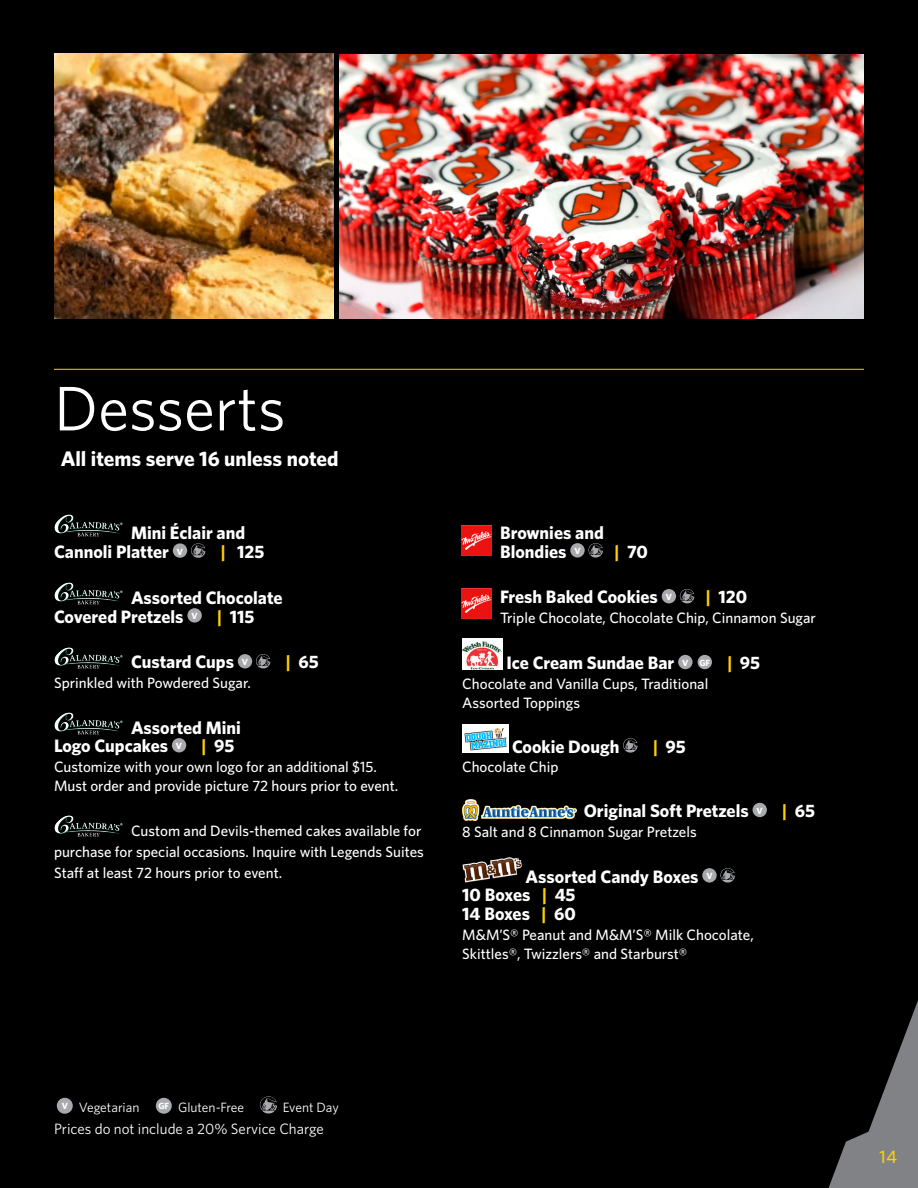
<style>
.page{position:relative;width:918px;height:1188px;background:#000}
.page>*{position:absolute;margin:0;border:0;box-sizing:border-box;transform-origin:0 0}
.t1{font:63px "Whitney";color:#fff}
.Subheader{font:700 21px "Whitney";color:#fff}
.Item{font:700 18px/18.9px "Whitney";color:#fff}
.Subheader-2{font:700 18px "Whitney";color:#fff}
.Body_Copy{font:700 18px "Whitney";color:#fff}
.t2{font:500 18px "Whitney";color:#fed105}
.Description{font:500 15px/19.5px "Whitney";color:#fff}
.Subheader-3{font:500 15px/19.5px "Whitney";color:#fff}
.Body_Copy-2{font:15px "Whitney";color:#fff}
.Body_Copy-3{font:500 15px "Whitney";color:#fff}
.Body_Copy-4{font:13.5px "Whitney";color:#fff}
.Item-2{font:700 9px "Whitney";color:#fff}
.s1{color:#fed105}
</style>
<div class="page">
<svg style="left:829px;top:1000px;width:89px;height:188px"></svg>
<img style="left:54px;top:54px;width:279px;height:265px">
<img style="left:340px;top:54px;width:524px;height:265px">
<hr style="left:54px;top:369px;width:810px;height:1px;background:#fed105">
<img style="left:54px;top:514px;width:69px;height:23px">
<div style="left:173px;top:543px;width:14px;height:15px;background:#a8a9ad;border-radius:50%"></div>
<svg style="left:191px;top:543px;width:14px;height:15px"></svg>
<img style="left:54px;top:582px;width:69px;height:23px">
<div style="left:187px;top:608px;width:15px;height:15px;background:#a8a9ad;border-radius:50%"></div>
<img style="left:54px;top:647px;width:69px;height:22px">
<div style="left:238px;top:654px;width:14px;height:14px;background:#a8a9ad;border-radius:50%"></div>
<svg style="left:256px;top:654px;width:14px;height:14px"></svg>
<img style="left:54px;top:712px;width:69px;height:23px">
<div style="left:172px;top:738px;width:14px;height:14px;background:#a8a9ad;border-radius:50%"></div>
<img style="left:54px;top:815px;width:69px;height:22px">
<div style="left:57px;top:1098px;width:16px;height:16px;background:#a8a9ad;border-radius:50%"></div>
<div style="left:156px;top:1098px;width:16px;height:16px;background:#a8a9ad;border-radius:50%"></div>
<svg style="left:260px;top:1096px;width:17px;height:18px"></svg>
<img style="left:462px;top:525px;width:29px;height:30px">
<div style="left:570px;top:543px;width:15px;height:15px;background:#a8a9ad;border-radius:50%"></div>
<svg style="left:588px;top:543px;width:15px;height:15px"></svg>
<img style="left:462px;top:588px;width:29px;height:30px">
<div style="left:662px;top:589px;width:14px;height:14px;background:#a8a9ad;border-radius:50%"></div>
<svg style="left:680px;top:589px;width:14px;height:14px"></svg>
<img style="left:462px;top:639px;width:41px;height:30px">
<div style="left:678px;top:655px;width:15px;height:14px;background:#a8a9ad;border-radius:50%"></div>
<div style="left:698px;top:655px;width:14px;height:14px;background:#a8a9ad;border-radius:50%"></div>
<img style="left:462px;top:725px;width:46px;height:28px">
<svg style="left:623px;top:738px;width:15px;height:15px"></svg>
<img style="left:462px;top:799px;width:115px;height:21px">
<div style="left:753px;top:803px;width:14px;height:14px;background:#a8a9ad;border-radius:50%"></div>
<img style="left:462px;top:857px;width:59px;height:25px">
<div style="left:702px;top:868px;width:15px;height:15px;background:#a8a9ad;border-radius:50%"></div>
<svg style="left:720px;top:868px;width:15px;height:15px"></svg>
<p class="t1" style="left:54px;top:367px;width:233px">Desserts</p>
<p class="Subheader" style="left:61px;top:445px;width:279px">All items serve 16 unless noted</p>
<p class="Item" style="left:54px;top:523px;width:193px;text-indent:77px">Mini Éclair and<br>Cannoli Platter</p>
<p class="Item-2" style="left:177px;top:545px;width:8px">V</p>
<p class="Item" style="left:221px;top:542px;width:45px"><span class="s1">|</span> 125</p>
<p class="Item" style="left:54px;top:588px;width:230px;text-indent:77px">Assorted Chocolate<br>Covered Pretzels</p>
<p class="Item-2" style="left:192px;top:610px;width:8px">V</p>
<p class="Item" style="left:217px;top:606px;width:39px"><span class="s1">|</span> 115</p>
<p class="Item" style="left:131px;top:652px;width:105px">Custard Cups</p>
<p class="Item-2" style="left:242px;top:656px;width:8px">V</p>
<p class="Item" style="left:285px;top:652px;width:35px"><span class="s1">|</span> 65</p>
<p class="Description" style="left:54px;top:673px;width:198px">Sprinkled with Powdered Sugar.</p>
<p class="Item" style="left:54px;top:717px;width:188px;text-indent:77px">Assorted Mini<br>Logo Cupcakes</p>
<p class="Item-2" style="left:176px;top:740px;width:8px">V</p>
<p class="Item" style="left:201px;top:736px;width:35px"><span class="s1">|</span> 95</p>
<p class="Description" style="left:54px;top:757px;width:346px">Customize with your own logo for an additional $15.<br>Must order and provide picture 72 hours prior to event.</p>
<p class="Description" style="left:54px;top:820px;width:371px;line-height:21px;text-indent:77px">Custom and Devils-themed cakes available for purchase for special occasions. Inquire with Legends Suites<br>Staff at least 72 hours prior to event.</p>
<p class="Item" style="left:500px;top:522px;width:105px">Brownies and<br>Blondies</p>
<p class="Item-2" style="left:574px;top:545px;width:8px">V</p>
<p class="Item" style="left:614px;top:541px;width:35px"><span class="s1">|</span> 70</p>
<p class="Item" style="left:500px;top:587px;width:159px">Fresh Baked Cookies</p>
<p class="Item-2" style="left:666px;top:591px;width:8px">V</p>
<p class="Item" style="left:706px;top:587px;width:43px"><span class="s1">|</span> 120</p>
<p class="Subheader-3" style="left:500px;top:608px;width:317px">Triple Chocolate, Chocolate Chip, Cinnamon Sugar</p>
<p class="Subheader-2" style="left:506px;top:651px;width:170px">Ice Cream Sundae Bar</p>
<p class="Item-2" style="left:682px;top:657px;width:8px">V</p>
<p class="Item-2" style="left:699px;top:657px;width:12px">GF</p>
<p class="Subheader-2" style="left:727px;top:651px;width:35px"><span class="s1">|</span> 95</p>
<p class="Subheader-3" style="left:462px;top:674px;width:248px">Chocolate and Vanilla Cups, Traditional<br>Assorted Toppings</p>
<p class="Subheader-2" style="left:512px;top:734px;width:109px">Cookie Dough</p>
<p class="Subheader-2" style="left:653px;top:734px;width:35px"><span class="s1">|</span> 95</p>
<p class="Subheader-3" style="left:462px;top:757px;width:98px">Chocolate Chip</p>
<p class="Body_Copy" style="left:584px;top:799px;width:167px">Original Soft Pretzels</p>
<p class="Item-2" style="left:757px;top:805px;width:8px">V</p>
<p class="Body_Copy" style="left:782px;top:799px;width:35px"><span class="s1">|</span> 65</p>
<p class="Body_Copy-3" style="left:462px;top:822px;width:236px">8 Salt and 8 Cinnamon Sugar Pretzels</p>
<p class="Item" style="left:526px;top:866px;width:174px">Assorted Candy Boxes</p>
<p class="Item-2" style="left:706px;top:870px;width:8px">V</p>
<p class="Item" style="left:462px;top:885px;width:115px">10 Boxes <span class="s1">|</span> 45</p>
<p class="Item" style="left:462px;top:904px;width:115px">14 Boxes <span class="s1">|</span> 60</p>
<p class="Description" style="left:462px;top:925px;width:293px">M&amp;M’S® Peanut and M&amp;M’S® Milk Chocolate,<br>Skittles®, Twizzlers® and Starburst®</p>
<p class="Item-2" style="left:62px;top:1100px;width:8px">V</p>
<p class="Body_Copy-4" style="left:79px;top:1098px;width:62px">Vegetarian</p>
<p class="Item-2" style="left:158px;top:1100px;width:12px">GF</p>
<p class="Body_Copy-4" style="left:178px;top:1098px;width:68px">Gluten-Free</p>
<p class="Body_Copy-4" style="left:283px;top:1098px;width:58px">Event Day</p>
<p class="Body_Copy-2" style="left:54px;top:1119px;width:271px">Prices do not include a 20% Service Charge</p>
<p class="t2" style="left:880px;top:1144px;width:19px">14</p>
</div>
